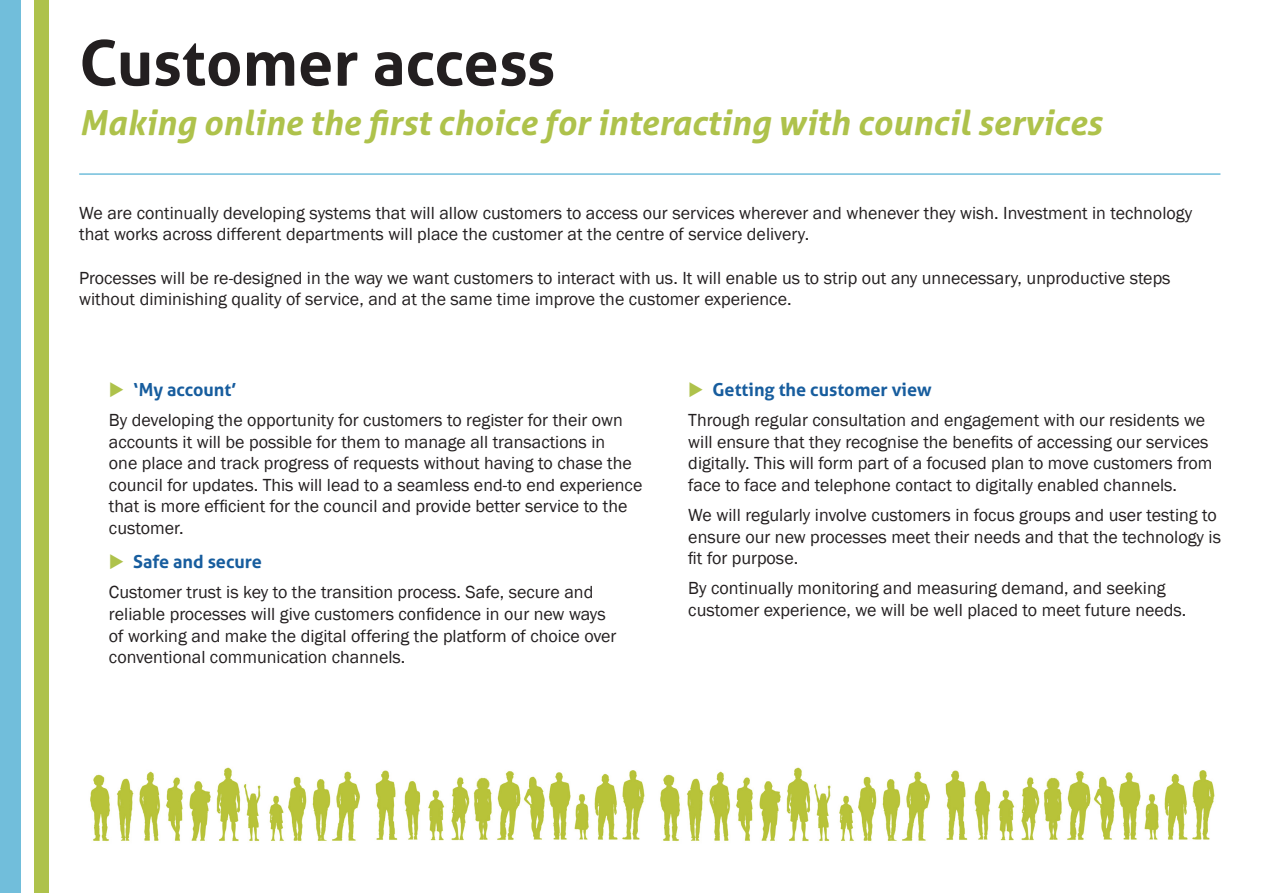
<style>
.page{position:relative;width:1263px;height:893px;background:#fff}
.page>*{position:absolute;margin:0;border:0;box-sizing:border-box;transform-origin:0 0}
.Title_-_right{font:700 63px "Aller";color:#231f20}
.Sub-heading{font:italic 700 34.5px "Aller";color:#aec24b}
.Indented{font:18px/21.6px "Franklin Gothic";color:#231f20}
.t1{font:700 18px "Aller";color:#175d9e}
</style>
<div class="page">
<div style="left:0;top:0;width:43px;height:893px;background:#71bedb"></div>
<div style="left:21px;top:0;width:41px;height:893px;background:#fff"></div>
<div style="left:34px;top:0;width:15px;height:893px;background:#aec24b"></div>
<img style="left:90px;top:767px;width:270px;height:75px">
<img style="left:375px;top:767px;width:555px;height:75px">
<img style="left:945px;top:770px;width:270px;height:71px">
<hr style="left:79px;top:173px;width:1141px;height:2px;background:#71bedb">
<p class="Title_-_right" style="left:79px;top:24px;width:478px">Customer access</p>
<p class="Sub-heading" style="left:79px;top:102px;width:1024px">Making online the first choice for interacting with council services</p>
<p class="Indented" style="left:79px;top:202px;width:1114px">We are continually developing systems that will allow customers to access our services wherever and whenever they wish. Investment in technology that works across different departments will place the customer at the centre of service delivery.</p>
<p class="Indented" style="left:79px;top:267px;width:1093px">Processes will be re-designed in the way we want customers to interact with us. It will enable us to strip out any unnecessary, unproductive steps without diminishing quality of service, and at the same time improve the customer experience.</p>
<p class="t1" style="left:133px;top:378px;width:105px">‘My account’</p>
<p class="Indented" style="left:109px;top:410px;width:535px">By developing the opportunity for customers to register for their own accounts it will be possible for them to manage all transactions in<br>one place and track progress of requests without having to chase the council for updates. This will lead to a seamless end-to end experience that is more efficient for the council and provide better service to the customer.</p>
<p class="t1" style="left:133px;top:551px;width:130px">Safe and secure</p>
<p class="Indented" style="left:109px;top:582px;width:509px">Customer trust is key to the transition process. Safe, secure and reliable processes will give customers confidence in our new ways of working and make the digital offering the platform of choice over conventional communication channels.</p>
<p class="t1" style="left:712px;top:378px;width:220px">Getting the customer view</p>
<p class="Indented" style="left:688px;top:410px;width:525px">Through regular consultation and engagement with our residents we will ensure that they recognise the benefits of accessing our services digitally. This will form part of a focused plan to move customers from face to face and telephone contact to digitally enabled channels.</p>
<p class="Indented" style="left:688px;top:504px;width:534px">We will regularly involve customers in focus groups and user testing to ensure our new processes meet their needs and that the technology is fit for purpose.</p>
<p class="Indented" style="left:688px;top:578px;width:500px">By continually monitoring and measuring demand, and seeking customer experience, we will be well placed to meet future needs.</p>
</div>
